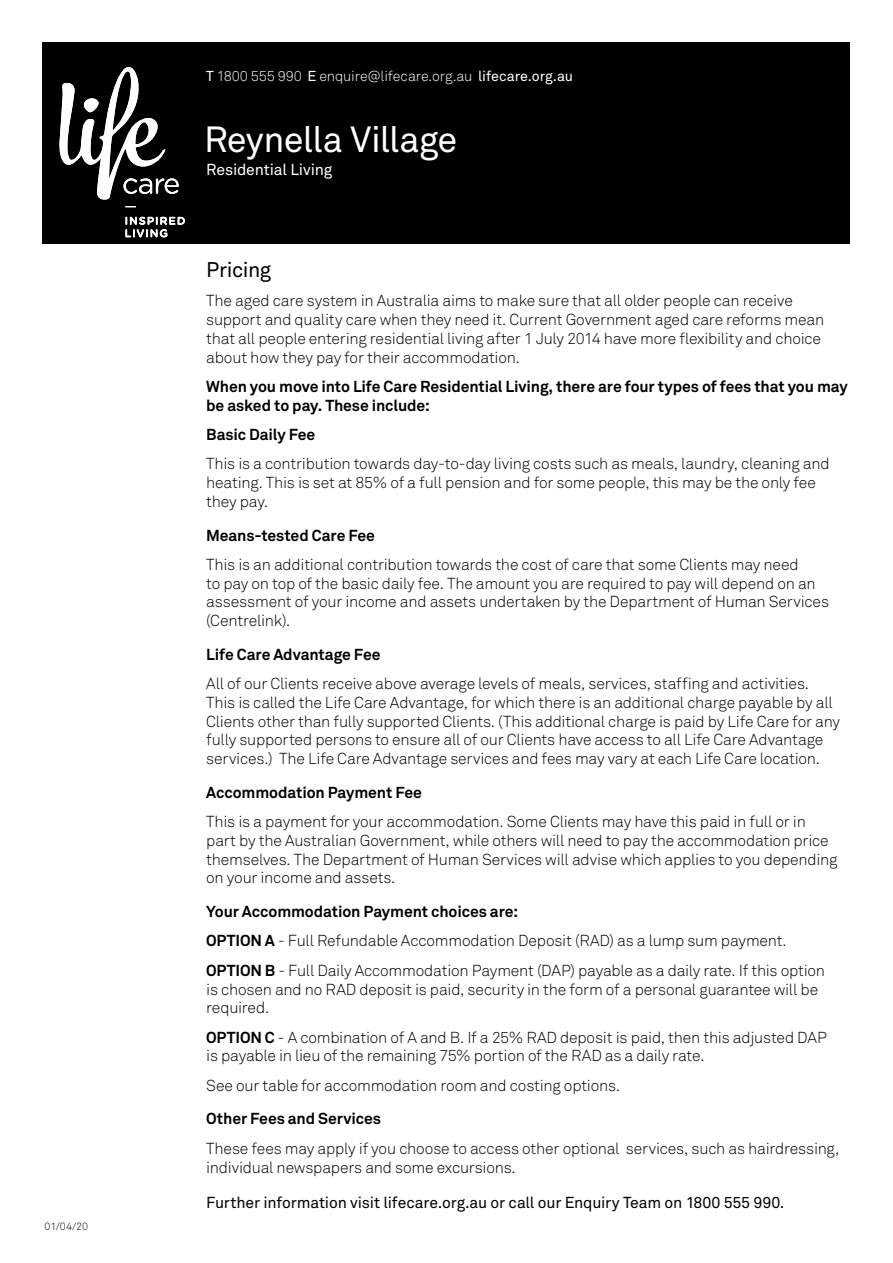
<style>
.page{position:relative;width:893px;height:1263px;background:#fff}
.page>*{position:absolute;margin:0;border:0;box-sizing:border-box;transform-origin:0 0}
.t1{font:36px "Akkurat Std";letter-spacing:-.02em;color:#fff}
.t2{font:21px "Akkurat Std";letter-spacing:-.02em;color:#000}
.t3{font:300 15.75px/18.8px "Akkurat Std";letter-spacing:-.015em;color:#000}
.t4{font:700 15.75px/18.8px "Akkurat Std";letter-spacing:-.005em;color:#000}
.t5{font:15.75px "Akkurat Std";letter-spacing:-.01em;color:#000}
.t6{font:15.75px "Akkurat Std";letter-spacing:-.01em;color:#fff}
.t7{font:300 14.25px "Akkurat Std";letter-spacing:-.01em;color:#fff}
.t8{font:300 10.5px "Akkurat Std";color:#000}
.s1{font-weight:400}
.s2{font-weight:700}
</style>
<div class="page">
<div style="left:43px;top:43px;width:807px;height:201px;background:#000"></div>
<svg style="left:125px;top:217px;width:60px;height:20px"></svg>
<svg style="left:59px;top:67px;width:120px;height:140px"></svg>
<p class="t8" style="left:45px;top:1220px;width:45px">01/04/20</p>
<p class="t7" style="left:206px;top:68px;width:368px"><span class="s1">T</span> 1800 555 990 <span class="s1">E</span> enquire@lifecare.org.au <span class="s1">lifecare.org.au</span></p>
<h1 class="t1" style="left:204px;top:119px;width:255px">Reynella Village</h1>
<p class="t6" style="left:206px;top:160px;width:128px">Residential Living</p>
<h2 class="t2" style="left:206px;top:257px;width:67px">Pricing</h2>
<p class="t3" style="left:206px;top:291px;width:620px">The aged care system in Australia aims to make sure that all older people can receive support and quality care when they need it. Current Government aged care reforms mean that all people entering residential living after 1 July 2014 have more flexibility and choice about how they pay for their accommodation.</p>
<p class="t4" style="left:206px;top:377px;width:643px">When you move into Life Care Residential Living, there are four types of fees that you may be asked to pay. These include:</p>
<p class="t4" style="left:206px;top:425px;width:111px">Basic Daily Fee</p>
<p class="t3" style="left:206px;top:454px;width:625px">This is a contribution towards day-to-day living costs such as meals, laundry, cleaning and heating. This is set at 85% of a full pension and for some people, this may be the only fee they pay.</p>
<p class="t4" style="left:206px;top:525px;width:170px">Means-tested Care Fee</p>
<p class="t3" style="left:206px;top:555px;width:624px">This is an additional contribution towards the cost of care that some Clients may need<br>to pay on top of the basic daily fee. The amount you are required to pay will depend on an assessment of your income and assets undertaken by the Department of Human Services (Centrelink).</p>
<p class="t4" style="left:206px;top:645px;width:176px">Life Care Advantage Fee</p>
<p class="t3" style="left:206px;top:674px;width:635px">All of our Clients receive above average levels of meals, services, staffing and activities.<br>This is called the Life Care Advantage, for which there is an additional charge payable by all Clients other than fully supported Clients. (This additional charge is paid by Life Care for any fully supported persons to ensure all of our Clients have access to all Life Care Advantage services.) The Life Care Advantage services and fees may vary at each Life Care location.</p>
<p class="t4" style="left:206px;top:783px;width:217px">Accommodation Payment Fee</p>
<p class="t3" style="left:206px;top:812px;width:633px">This is a payment for your accommodation. Some Clients may have this paid in full or in part by the Australian Government, while others will need to pay the accommodation price themselves. The Department of Human Services will advise which applies to you depending on your income and assets.</p>
<p class="t3" style="left:206px;top:897px;width:620px;line-height:29.4px"><span class="s2">Your Accommodation Payment choices are:<br>OPTION A</span> - Full Refundable Accommodation Deposit (RAD) as a lump sum payment.<br><span class="s2">OPTION B</span> - Full Daily Accommodation Payment (DAP) payable as a daily rate. If this option</p>
<p class="t3" style="left:206px;top:980px;width:613px">is chosen and no RAD deposit is paid, security in the form of a personal guarantee will be required.</p>
<p class="t3" style="left:206px;top:1028px;width:622px"><span class="s2">OPTION C</span> - A combination of A and B. If a 25% RAD deposit is paid, then this adjusted DAP is payable in lieu of the remaining 75% portion of the RAD as a daily rate.</p>
<p class="t3" style="left:206px;top:1076px;width:415px">See our table for accommodation room and costing options.</p>
<p class="t4" style="left:206px;top:1109px;width:176px">Other Fees and Services</p>
<p class="t3" style="left:206px;top:1139px;width:634px">These fees may apply if you choose to access other optional services, such as hairdressing, individual newspapers and some excursions.</p>
<p class="t5" style="left:206px;top:1193px;width:580px">Further information visit lifecare.org.au or call our Enquiry Team on 1800 555 990.</p>
</div>
